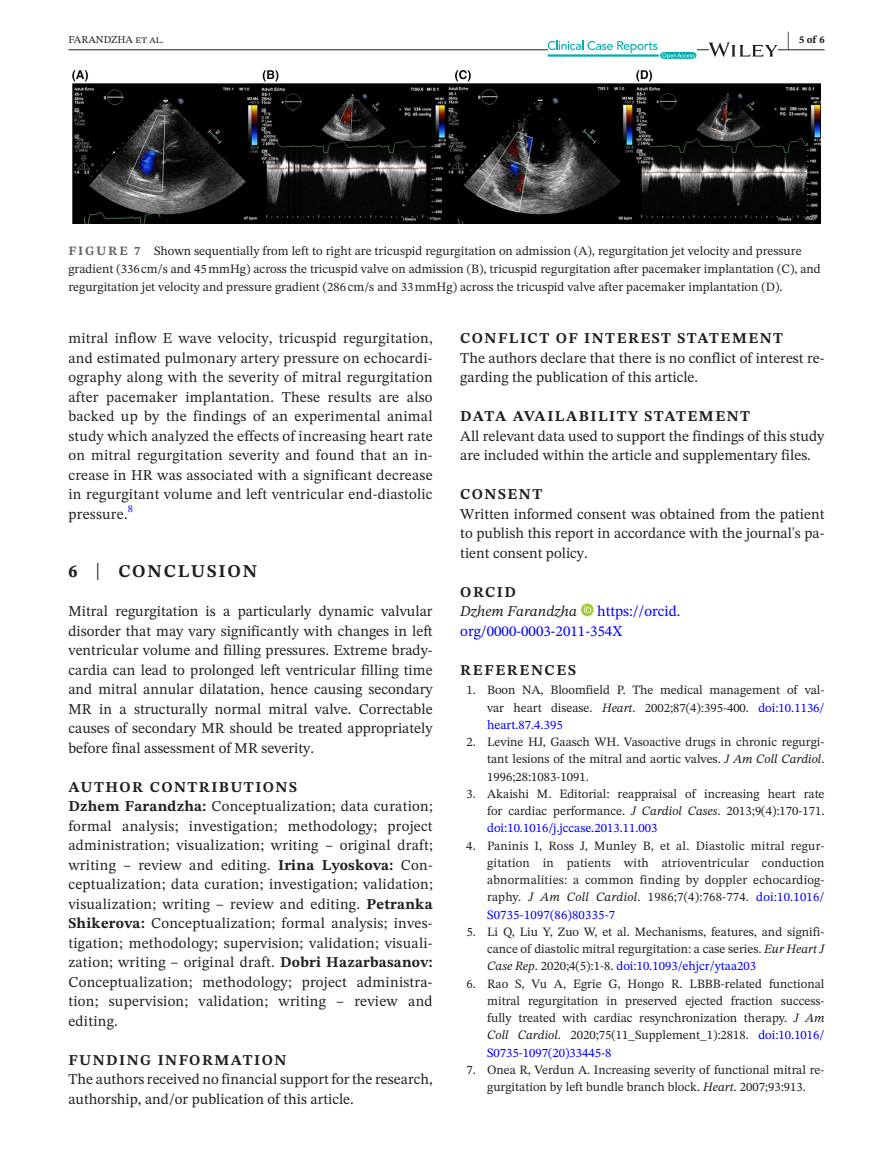
<style>
.page{position:relative;width:893px;height:1174px;background:#fff}
.page>*{position:absolute;margin:0;border:0;box-sizing:border-box;transform-origin:0 0}
.t1{font:700 21px "STIX Two Text";color:#231f20;scale:.42 1}
.t2{font:700 18px "STIX Two Text";letter-spacing:.1em;color:#231f20}
.t3{font:15px/19.5px "STIX Two Text";letter-spacing:.015em;color:#231f20}
.t4{font:700 15px "STIX Two Text";letter-spacing:.1em;color:#231f20}
.t5{font:15px/19.5px "STIX Two Text";color:#00f}
.t6{font:italic 15px "STIX Two Text";color:#231f20}
.t7{font:12.75px/17.2px "STIX Two Text";color:#231f20;text-align:justify}
.t8{font:10.5px "STIX Two Text";color:#231f20}
.t9{font:700 10.5px "STIX Two Text";color:#231f20}
.t10{font:10.5px "STIX Two Text";color:#00f}
.s1{font-weight:700;color:#636366}
.s2{font-weight:400;font-size:23.7px}
.s3{font-weight:700}
.s4{font-style:italic}
.s5{color:#00f}
</style>
<div class="page">
<hr style="left:68px;top:49px;width:756px;height:1px;background:#231f20">
<svg style="left:548px;top:41px;width:148px;height:18px"></svg>
<svg style="left:709px;top:43px;width:68px;height:14px"></svg>
<svg style="left:581px;top:603px;width:13px;height:13px"></svg>
<svg style="left:584px;top:606px;width:7px;height:7px"></svg>
<img style="left:72px;top:70px;width:749px;height:153px">
<h1 class="t1" style="left:787px;top:24px;width:8px">|</h1>
<p class="t8" style="left:68px;top:32px;width:97px">FARANDZHA et al.</p>
<p class="t9" style="left:799px;top:32px;width:27px">5 of 6</p>
<p class="t7" style="left:68px;top:242px;width:754px;line-height:18px;text-align:left"><span class="s1">FIGURE 7</span> Shown sequentially from left to right are tricuspid regurgitation on admission (A), regurgitation jet velocity and pressure gradient (336 cm/s and 45mmHg) across the tricuspid valve on admission (B), tricuspid regurgitation after pacemaker implantation (C), and regurgitation jet velocity and pressure gradient (286 cm/s and 33mmHg) across the tricuspid valve after pacemaker implantation (D).</p>
<p class="t3" style="left:68px;top:328px;width:366px;text-align:justify">mitral inflow E wave velocity, tricuspid regurgitation, and estimated pulmonary artery pressure on echocardi&shy;ography along with the severity of mitral regurgitation after pacemaker implantation. These results are also backed up by the findings of an experimental animal study which analyzed the effects of increasing heart rate on mitral regurgitation severity and found that an in&shy;crease in HR was associated with a significant decrease in regurgitant volume and left ventricular end-diastolic pressure.</p>
<p class="t10" style="left:128px;top:501px;width:7px">8</p>
<p class="t2" style="left:68px;top:558px;width:190px">6 <span class="s2">|</span> CONCLUSION</p>
<p class="t3" style="left:68px;top:601px;width:366px;text-align:justify">Mitral regurgitation is a particularly dynamic valvular disorder that may vary significantly with changes in left ventricular volume and filling pressures. Extreme brady&shy;cardia can lead to prolonged left ventricular filling time and mitral annular dilatation, hence causing secondary MR in a structurally normal mitral valve. Correctable causes of secondary MR should be treated appropriately before final assessment of MR severity.</p>
<p class="t3" style="left:68px;top:777px;width:366px"><span class="s3">AUTHOR CONTRIBUTIONS<br>Dzhem Farandzha:</span> Conceptualization; data curation; formal analysis; investigation; methodology; project administration; visualization; writing – original draft; writing – review and editing. <span class="s3">Irina Lyoskova:</span> Con&shy;ceptualization; data curation; investigation; validation; visualization; writing – review and editing. <span class="s3">Petranka Shikerova:</span> Conceptualization; formal analysis; inves&shy;tigation; methodology; supervision; validation; visuali&shy;zation; writing – original draft. <span class="s3">Dobri Hazarbasanov:<br></span>Conceptualization; methodology; project administra&shy;tion; supervision; validation; writing – review and editing.</p>
<p class="t4" style="left:68px;top:1049px;width:219px">FUNDING INFORMATION</p>
<p class="t3" style="left:68px;top:1069px;width:366px">The authors received no financial support for the research, authorship, and/or publication of this article.</p>
<p class="t4" style="left:460px;top:327px;width:324px">CONFLICT OF INTEREST STATEMENT</p>
<p class="t3" style="left:460px;top:348px;width:366px">The authors declare that there is no conflict of interest re&shy;garding the publication of this article.</p>
<p class="t4" style="left:460px;top:405px;width:291px">DATA AVAILABILITY STATEMENT</p>
<p class="t3" style="left:460px;top:426px;width:366px">All relevant data used to support the findings of this study are included within the article and supplementary files.</p>
<p class="t4" style="left:460px;top:483px;width:83px">CONSENT</p>
<p class="t3" style="left:460px;top:504px;width:366px;text-align:justify">Written informed consent was obtained from the patient to publish this report in accordance with the journal's pa&shy;tient consent policy.</p>
<p class="t4" style="left:460px;top:581px;width:57px">ORCID</p>
<p class="t6" style="left:460px;top:600px;width:118px">Dzhem Farandzha</p>
<p class="t5" style="left:460px;top:601px;width:222px;text-indent:137px">https://orcid. org/0000-0003-2011-354X</p>
<p class="t4" style="left:460px;top:659px;width:117px">REFERENCES</p>
<p class="t7" style="left:487px;top:681px;width:339px;text-indent:-21px">1. Boon NA, Bloomfield P. The medical management of val&shy;var heart disease. <span class="s4">Heart</span>. 2002;87(4):395-400. <span class="s5">doi:10.1136/ heart.87.4.395</span></p>
<p class="t7" style="left:487px;top:733px;width:339px;text-indent:-21px">2. Levine HJ, Gaasch WH. Vasoactive drugs in chronic regurgi&shy;tant lesions of the mitral and aortic valves. <span class="s4">J Am Coll Cardiol</span>.<br>1996;28:1083-1091.</p>
<p class="t7" style="left:487px;top:785px;width:339px;text-indent:-21px">3. Akaishi M. Editorial: reappraisal of increasing heart rate for cardiac performance. <span class="s4">J Cardiol Cases</span>. 2013;9(4):170-171. <span class="s5">doi:10.1016/j.jccase.2013.11.003</span></p>
<p class="t7" style="left:487px;top:836px;width:339px;text-indent:-21px">4. Paninis I, Ross J, Munley B, et al. Diastolic mitral regur&shy;gitation in patients with atrioventricular conduction abnormalities: a common finding by doppler echocardiog&shy;raphy. <span class="s4">J Am Coll Cardiol</span>. 1986;7(4):768-774. <span class="s5">doi:10.1016/ S0735-1097(86)80335-7</span></p>
<p class="t7" style="left:487px;top:923px;width:339px;text-indent:-21px">5. Li Q, Liu Y, Zuo W, et al. Mechanisms, features, and signifi&shy;cance of diastolic mitral regurgitation: a case series. <span class="s4">Eur Heart J Case Rep</span>. 2020;4(5):1-8. <span class="s5">doi:10.1093/ehjcr/ytaa203</span></p>
<p class="t7" style="left:487px;top:974px;width:339px;text-indent:-21px">6. Rao S, Vu A, Egrie G, Hongo R. LBBB-related functional mitral regurgitation in preserved ejected fraction success&shy;fully treated with cardiac resynchronization therapy. <span class="s4">J Am Coll Cardiol</span>. 2020;75(11_Supplement_1):2818. <span class="s5">doi:10.1016/ S0735-1097(20)33445-8</span></p>
<p class="t7" style="left:467px;top:1061px;width:359px;text-align:center">7. Onea R, Verdun A. Increasing severity of functional mitral re&shy;gurgitation by left bundle branch block. <span class="s4">Heart</span>. 2007;93:913.</p>
</div>
